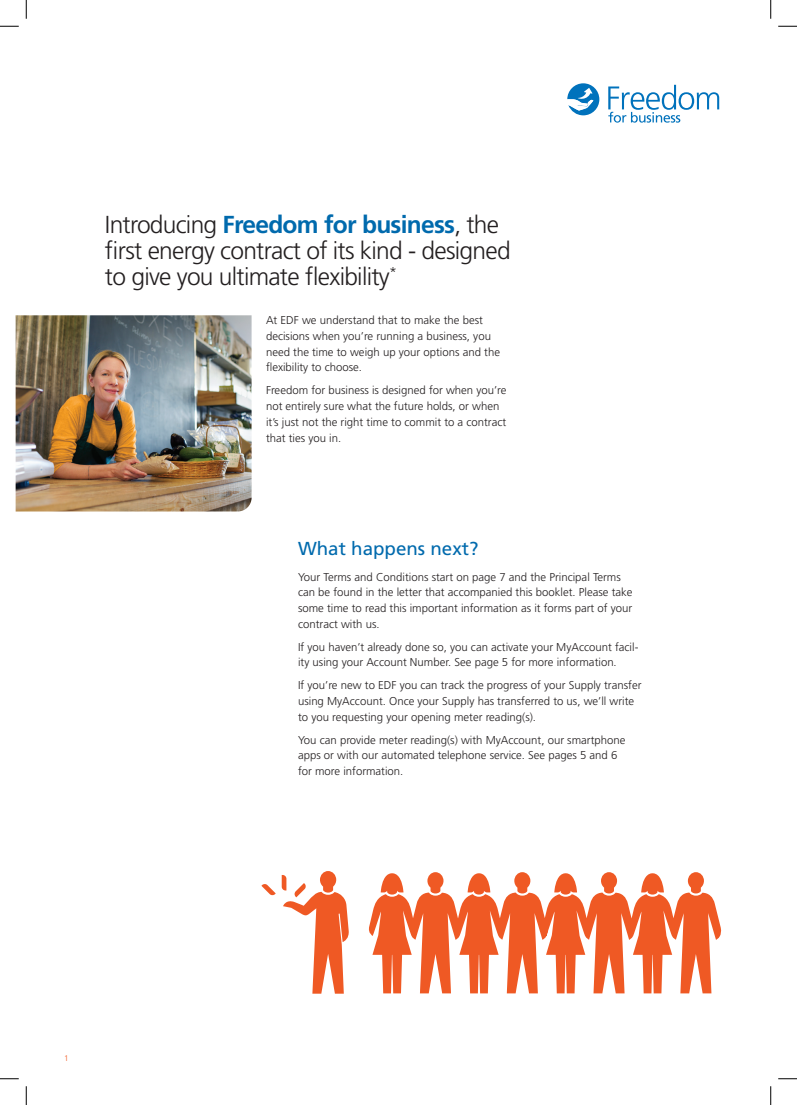
<style>
.page{position:relative;width:797px;height:1105px;background:#fff}
.page>*{position:absolute;margin:0;border:0;box-sizing:border-box;transform-origin:0 0}
.t1{font:300 24.5px/25.8px "Frutiger";letter-spacing:-.03em;color:#231f20}
.t2{font:18.75px "Frutiger";color:#006aad}
.t3{font:300 11.38px/15.8px "Frutiger";color:#231f20}
.t4{font:300 8.12px "Frutiger";color:#f15921}
.s1{font-weight:700;color:#006aad}
</style>
<div class="page">
<img style="left:16px;top:315px;width:235px;height:196px">
<svg style="left:608px;top:85px;width:111px;height:38px"></svg>
<svg style="left:567px;top:83px;width:32px;height:32px"></svg>
<svg style="left:261px;top:871px;width:460px;height:123px"></svg>
<svg style="left:0;top:25px;width:19px;height:2px"></svg>
<svg style="left:778px;top:25px;width:19px;height:2px"></svg>
<svg style="left:0;top:1078px;width:19px;height:1px"></svg>
<svg style="left:778px;top:1078px;width:19px;height:1px"></svg>
<svg style="left:25px;top:0;width:2px;height:19px"></svg>
<svg style="left:25px;top:1086px;width:2px;height:19px"></svg>
<svg style="left:770px;top:0;width:1px;height:19px"></svg>
<svg style="left:770px;top:1086px;width:1px;height:19px"></svg>
<p class="t1" style="left:105px;top:212px;width:407px">Introducing <span class="s1">Freedom for business</span>, the first energy contract of its kind - designed to give you ultimate flexibility<sup>*</sup></p>
<p class="t3" style="left:266px;top:312px;width:235px">At EDF we understand that to make the best decisions when you’re running a business, you need the time to weigh up your options and the flexibility to choose.</p>
<p class="t3" style="left:266px;top:382px;width:242px">Freedom for business is designed for when you’re not entirely sure what the future holds, or when it’s just not the right time to commit to a contract that ties you in.</p>
<p class="t2" style="left:298px;top:538px;width:182px">What happens next?</p>
<p class="t3" style="left:298px;top:569px;width:336px">Your Terms and Conditions start on page 7 and the Principal Terms can be found in the letter that accompanied this booklet. Please take some time to read this important information as it forms part of your contract with us.</p>
<p class="t3" style="left:298px;top:639px;width:342px">If you haven’t already done so, you can activate your MyAccount facil&shy;ity using your Account Number. See page 5 for more information.</p>
<p class="t3" style="left:298px;top:677px;width:345px">If you’re new to EDF you can track the progress of your Supply transfer using MyAccount. Once your Supply has transferred to us, we’ll write to you requesting your opening meter reading(s).</p>
<p class="t3" style="left:298px;top:732px;width:329px">You can provide meter reading(s) with MyAccount, our smartphone apps or with our automated telephone service. See pages 5 and 6 for more information.</p>
<p class="t4" style="left:64px;top:1053px;width:6px">1</p>
</div>
